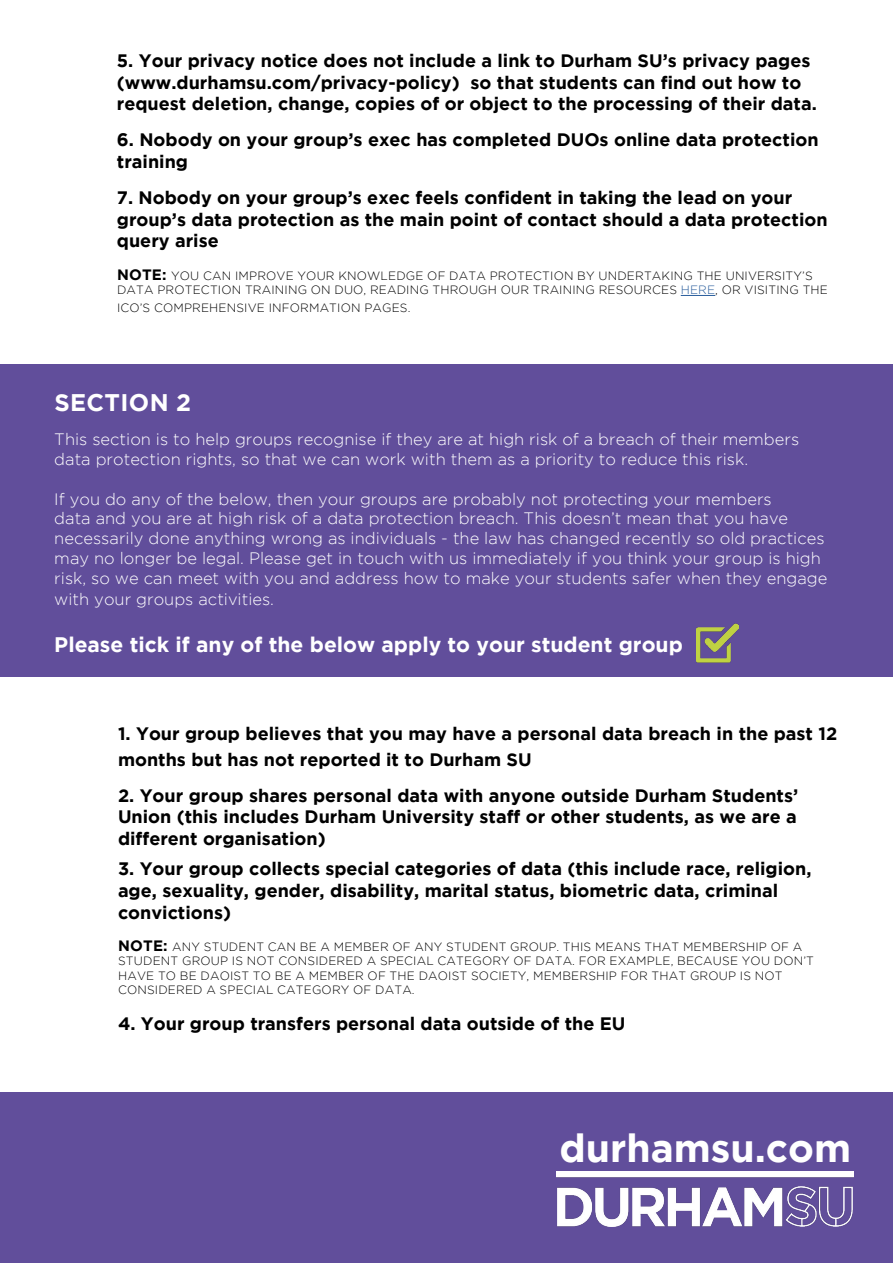
<style>
.page{position:relative;width:893px;height:1263px;background:#fff}
.page>*{position:absolute;margin:0;border:0;box-sizing:border-box;transform-origin:0 0}
.t1{font:700 39px "Gotham";color:#fff}
.t2{font:700 24px "Gotham";letter-spacing:.015em;color:#fff}
.t3{font:700 21px "Gotham";color:#fff}
.t4{font:700 18px/21.6px "Gotham";color:#000}
.t5{font:300 16.5px/19.8px "Gotham";color:#fff}
.t6{font:300 12px/14.4px "Gotham";letter-spacing:.015em;color:#000}
.s1{font-weight:700;font-size:15px}
.s2{color:#275b9b}
</style>
<div class="page">
<div style="left:0;top:365px;width:893px;height:312px;background:#614e9b"></div>
<div style="left:0;top:1093px;width:893px;height:170px;background:#614e9b"></div>
<hr style="left:681px;top:295px;width:34px;height:1px;background:#275b9b">
<img style="left:556px;top:1171px;width:298px;height:55px">
<img style="left:696px;top:623px;width:43px;height:40px">
<p class="t4" style="left:117px;top:50px;width:701px">5. Your privacy notice does not include a link to Durham SU’s privacy pages (www.durhamsu.com/privacy-policy) so that students can find out how to request deletion, change, copies of or object to the processing of their data.</p>
<p class="t4" style="left:117px;top:129px;width:703px">6. Nobody on your group’s exec has completed DUOs online data protection training</p>
<p class="t4" style="left:117px;top:186px;width:712px">7. Nobody on your group’s exec feels confident in taking the lead on your group’s data protection as the main point of contact should a data protection query arise</p>
<p class="t6" style="left:117px;top:268px;width:712px"><span class="s1">NOTE:</span> YOU CAN IMPROVE YOUR KNOWLEDGE OF DATA PROTECTION BY UNDERTAKING THE UNIVERSITY’S<br>DATA PROTECTION TRAINING ON DUO, READING THROUGH OUR TRAINING RESOURCES <span class="s2">HERE</span>, OR VISITING THE</p>
<p class="t6" style="left:117px;top:300px;width:295px">ICO’S COMPREHENSIVE INFORMATION PAGES.</p>
<h2 class="t2" style="left:54px;top:389px;width:138px">SECTION 2</h2>
<p class="t5" style="left:54px;top:429px;width:746px">This section is to help groups recognise if they are at high risk of a breach of their members data protection rights, so that we can work with them as a priority to reduce this risk.</p>
<p class="t5" style="left:54px;top:489px;width:775px">If you do any of the below, then your groups are probably not protecting your members<br>data and you are at high risk of a data protection breach. This doesn’t mean that you have necessarily done anything wrong as individuals - the law has changed recently so old practices may no longer be legal. Please get in touch with us immediately if you think your group is high risk, so we can meet with you and address how to make your students safer when they engage</p>
<p class="t5" style="left:54px;top:589px;width:221px">with your groups activities.</p>
<p class="t3" style="left:54px;top:633px;width:630px">Please tick if any of the below apply to your student group</p>
<p class="t4" style="left:118px;top:721px;width:721px;line-height:25.2px">1. Your group believes that you may have a personal data breach in the past 12 months but has not reported it to Durham SU</p>
<p class="t4" style="left:118px;top:784px;width:682px;text-align:justify">2. Your group shares personal data with anyone outside Durham Students’ Union (this includes Durham University staff or other students, as we are a different organisation)</p>
<p class="t4" style="left:118px;top:858px;width:695px">3. Your group collects special categories of data (this include race, religion, age, sexuality, gender, disability, marital status, biometric data, criminal convictions)</p>
<p class="t6" style="left:118px;top:939px;width:697px"><span class="s1">NOTE:</span> ANY STUDENT CAN BE A MEMBER OF ANY STUDENT GROUP. THIS MEANS THAT MEMBERSHIP OF A STUDENT GROUP IS NOT CONSIDERED A SPECIAL CATEGORY OF DATA. FOR EXAMPLE, BECAUSE YOU DON’T HAVE TO BE DAOIST TO BE A MEMBER OF THE DAOIST SOCIETY, MEMBERSHIP FOR THAT GROUP IS NOT CONSIDERED A SPECIAL CATEGORY OF DATA.</p>
<p class="t4" style="left:118px;top:1012px;width:509px">4. Your group transfers personal data outside of the EU</p>
<h1 class="t1" style="left:559px;top:1125px;width:293px">durhamsu.com</h1>
</div>
